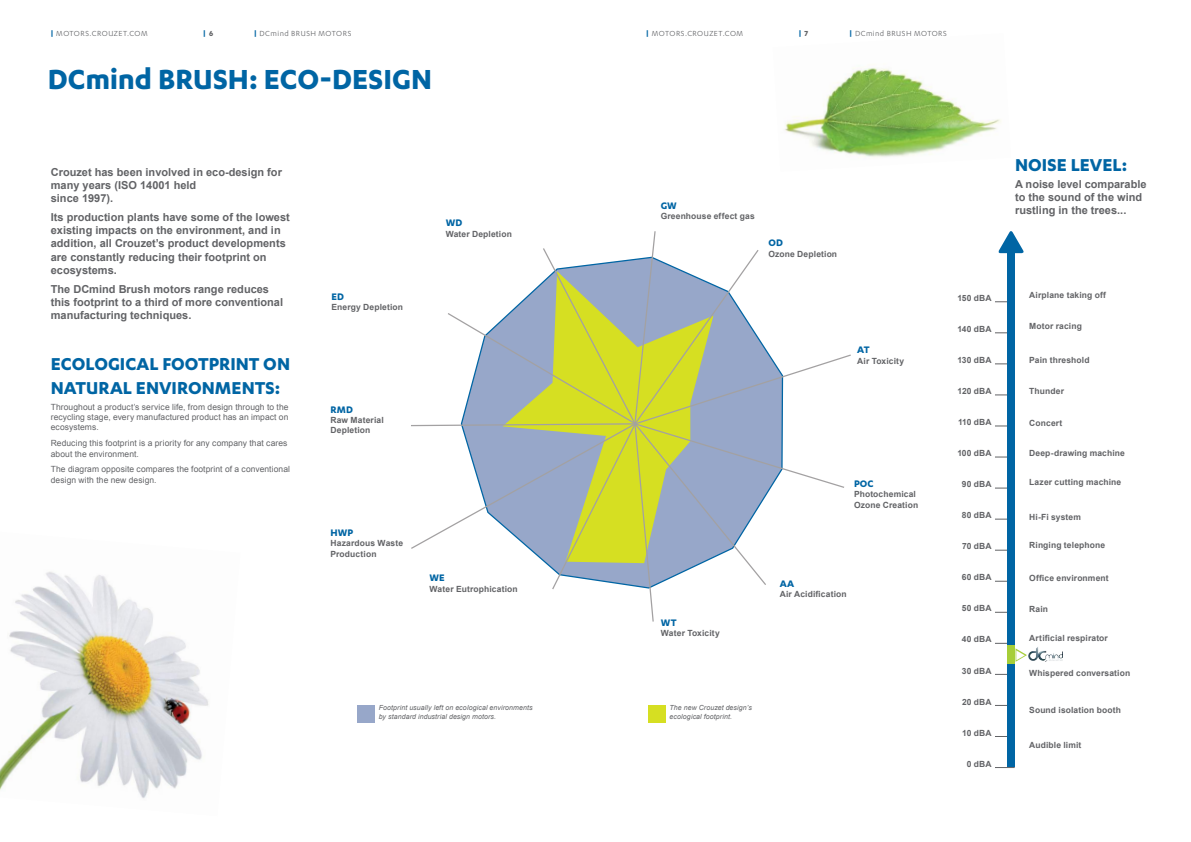
<style>
.page{position:relative;width:1191px;height:842px;background:#fff}
.page>*{position:absolute;margin:0;border:0;box-sizing:border-box;transform-origin:0 0}
.t1{font:700 32px "Karbon";color:#0065a4}
.t2{font:700 20px/24px "Karbon";color:#0065a4}
.t3{font:700 11px/13.2px "Arial";color:#626366}
.t4{font:700 11px "Karbon";letter-spacing:.005em;color:#0065a4}
.t5{font:700 8.5px/10.2px "Arial";letter-spacing:.015em;color:#626366}
.t6{font:8.5px/10.2px "Arial";letter-spacing:.01em;color:#626366}
.t7{font:8.5px "Karbon";letter-spacing:.06em;color:#626366}
.t8{font:700 8.5px "Karbon";color:#0065a4}
.t9{font:italic 7px/8.4px "Arial";letter-spacing:.015em;color:#626366}
.s1{font-weight:700;color:#0065a4}
.s2{color:#626366}
</style>
<div class="page">
<img style="left:0;top:571px;width:209px;height:228px">
<svg style="left:995px;top:301px;width:12px;height:1px"></svg>
<svg style="left:995px;top:332px;width:12px;height:1px"></svg>
<svg style="left:995px;top:363px;width:12px;height:1px"></svg>
<svg style="left:995px;top:395px;width:12px;height:1px"></svg>
<svg style="left:995px;top:426px;width:12px;height:1px"></svg>
<svg style="left:995px;top:457px;width:12px;height:1px"></svg>
<svg style="left:995px;top:488px;width:12px;height:1px"></svg>
<svg style="left:995px;top:519px;width:12px;height:1px"></svg>
<svg style="left:995px;top:550px;width:12px;height:1px"></svg>
<svg style="left:995px;top:581px;width:12px;height:1px"></svg>
<svg style="left:995px;top:612px;width:12px;height:1px"></svg>
<svg style="left:995px;top:674px;width:12px;height:1px"></svg>
<svg style="left:995px;top:705px;width:12px;height:1px"></svg>
<svg style="left:995px;top:736px;width:12px;height:1px"></svg>
<svg style="left:995px;top:767px;width:19px;height:1px"></svg>
<div style="left:1007px;top:245px;width:7px;height:522px;background:#0065a4"></div>
<svg style="left:998px;top:231px;width:26px;height:22px"></svg>
<img style="left:785px;top:68px;width:216px;height:90px">
<div style="left:357px;top:706px;width:17px;height:17px;background:#97a7c9"></div>
<div style="left:648px;top:705px;width:17px;height:17px;background:#d6df22"></div>
<svg style="left:411px;top:231px;width:440px;height:391px"></svg>
<div style="left:1007px;top:646px;width:7px;height:18px;background:#a6ce38"></div>
<img style="left:1029px;top:647px;width:33px;height:14px">
<svg style="left:995px;top:643px;width:34px;height:20px"></svg>
<p class="t7" style="left:51px;top:28px;width:98px"><span class="s1">|</span> MOTORS.CROUZET.COM</p>
<p class="t8" style="left:203px;top:30px;width:11px">| <span class="s2">6</span></p>
<p class="t7" style="left:254px;top:28px;width:99px"><span class="s1">|</span> DCmind BRUSH MOTORS</p>
<p class="t7" style="left:646px;top:28px;width:98px"><span class="s1">|</span> MOTORS.CROUZET.COM</p>
<p class="t8" style="left:798px;top:30px;width:11px">| <span class="s2">7</span></p>
<p class="t7" style="left:849px;top:28px;width:99px"><span class="s1">|</span> DCmind BRUSH MOTORS</p>
<h1 class="t1" style="left:48px;top:68px;width:385px">DCmind BRUSH: ECO-DESIGN</h1>
<p class="t3" style="left:51px;top:166px;width:233px">Crouzet has been involved in eco-design for many years (ISO 14001 held<br>since 1997).</p>
<p class="t3" style="left:51px;top:211px;width:240px">Its production plants have some of the lowest existing impacts on the environment, and in addition, all Crouzet’s product developments are constantly reducing their footprint on ecosystems.</p>
<p class="t3" style="left:51px;top:283px;width:234px">The DCmind Brush motors range reduces this footprint to a third of more conventional manufacturing techniques.</p>
<h2 class="t2" style="left:51px;top:353px;width:241px">ECOLOGICAL FOOTPRINT ON<br>NATURAL ENVIRONMENTS:</h2>
<p class="t6" style="left:51px;top:403px;width:239px;text-align:justify">Throughout a product’s service life, from design through to the recycling stage, every manufactured product has an impact on ecosystems.</p>
<p class="t6" style="left:51px;top:439px;width:238px">Reducing this footprint is a priority for any company that cares about the environment.</p>
<p class="t6" style="left:51px;top:465px;width:241px">The diagram opposite compares the footprint of a conventional design with the new design.</p>
<p class="t4" style="left:331px;top:292px;width:14px">ED</p>
<p class="t5" style="left:331px;top:303px;width:73px">Energy Depletion</p>
<p class="t4" style="left:330px;top:405px;width:24px">RMD</p>
<p class="t5" style="left:330px;top:416px;width:55px">Raw Material<br>Depletion</p>
<p class="t4" style="left:446px;top:219px;width:18px">WD</p>
<p class="t5" style="left:446px;top:229px;width:68px">Water Depletion</p>
<p class="t4" style="left:330px;top:529px;width:24px">HWP</p>
<p class="t5" style="left:330px;top:539px;width:74px">Hazardous Waste<br>Production</p>
<p class="t4" style="left:429px;top:574px;width:17px">WE</p>
<p class="t5" style="left:429px;top:584px;width:90px">Water Eutrophication</p>
<p class="t4" style="left:660px;top:201px;width:18px">GW</p>
<p class="t5" style="left:660px;top:211px;width:96px">Greenhouse effect gas</p>
<p class="t4" style="left:768px;top:239px;width:16px">OD</p>
<p class="t5" style="left:768px;top:249px;width:70px">Ozone Depletion</p>
<p class="t4" style="left:857px;top:346px;width:14px">AT</p>
<p class="t5" style="left:857px;top:356px;width:48px">Air Toxicity</p>
<p class="t4" style="left:661px;top:618px;width:17px">WT</p>
<p class="t5" style="left:661px;top:628px;width:60px">Water Toxicity</p>
<p class="t4" style="left:854px;top:480px;width:21px">POC</p>
<p class="t5" style="left:854px;top:490px;width:66px">Photochemical<br>Ozone Creation</p>
<p class="t4" style="left:780px;top:579px;width:16px">AA</p>
<p class="t5" style="left:780px;top:589px;width:68px">Air Acidi昀椀cation</p>
<p class="t9" style="left:379px;top:704px;width:155px">Footprint usually left on ecological environments by standard industrial design motors.</p>
<p class="t9" style="left:669px;top:704px;width:84px">The new Crouzet design’s ecological footprint.</p>
<h2 class="t2" style="left:1015px;top:154px;width:114px">NOISE LEVEL:</h2>
<p class="t3" style="left:1015px;top:178px;width:133px">A noise level comparable to the sound of the wind rustling in the trees...</p>
<p class="t5" style="left:957px;top:294px;width:36px">150 dBA</p>
<p class="t5" style="left:957px;top:325px;width:36px">140 dBA</p>
<p class="t5" style="left:957px;top:356px;width:36px">130 dBA</p>
<p class="t5" style="left:957px;top:387px;width:36px">120 dBA</p>
<p class="t5" style="left:958px;top:418px;width:35px">110 dBA</p>
<p class="t5" style="left:957px;top:449px;width:36px">100 dBA</p>
<p class="t5" style="left:962px;top:480px;width:31px">90 dBA</p>
<p class="t5" style="left:962px;top:511px;width:31px">80 dBA</p>
<p class="t5" style="left:962px;top:542px;width:31px">70 dBA</p>
<p class="t5" style="left:962px;top:573px;width:31px">60 dBA</p>
<p class="t5" style="left:962px;top:604px;width:31px">50 dBA</p>
<p class="t5" style="left:962px;top:635px;width:31px">40 dBA</p>
<p class="t5" style="left:962px;top:666px;width:31px">30 dBA</p>
<p class="t5" style="left:962px;top:697px;width:31px">20 dBA</p>
<p class="t5" style="left:962px;top:728px;width:31px">10 dBA</p>
<p class="t5" style="left:967px;top:759px;width:26px">0 dBA</p>
<p class="t5" style="left:1029px;top:291px;width:78px">Airplane taking off</p>
<p class="t5" style="left:1029px;top:321px;width:54px">Motor racing</p>
<p class="t5" style="left:1029px;top:356px;width:62px">Pain threshold</p>
<p class="t5" style="left:1029px;top:387px;width:36px">Thunder</p>
<p class="t5" style="left:1029px;top:418px;width:35px">Concert</p>
<p class="t5" style="left:1029px;top:449px;width:97px">Deep-drawing machine</p>
<p class="t5" style="left:1029px;top:478px;width:94px">Lazer cutting machine</p>
<p class="t5" style="left:1029px;top:513px;width:53px">Hi-Fi system</p>
<p class="t5" style="left:1029px;top:541px;width:77px">Ringing telephone</p>
<p class="t5" style="left:1029px;top:573px;width:81px">Of昀椀ce environment</p>
<p class="t5" style="left:1029px;top:604px;width:20px">Rain</p>
<p class="t5" style="left:1029px;top:633px;width:80px">Arti昀椀cial respirator</p>
<p class="t5" style="left:1029px;top:669px;width:102px">Whispered conversation</p>
<p class="t5" style="left:1029px;top:706px;width:93px">Sound isolation booth</p>
<p class="t5" style="left:1029px;top:740px;width:54px">Audible limit</p>
</div>
